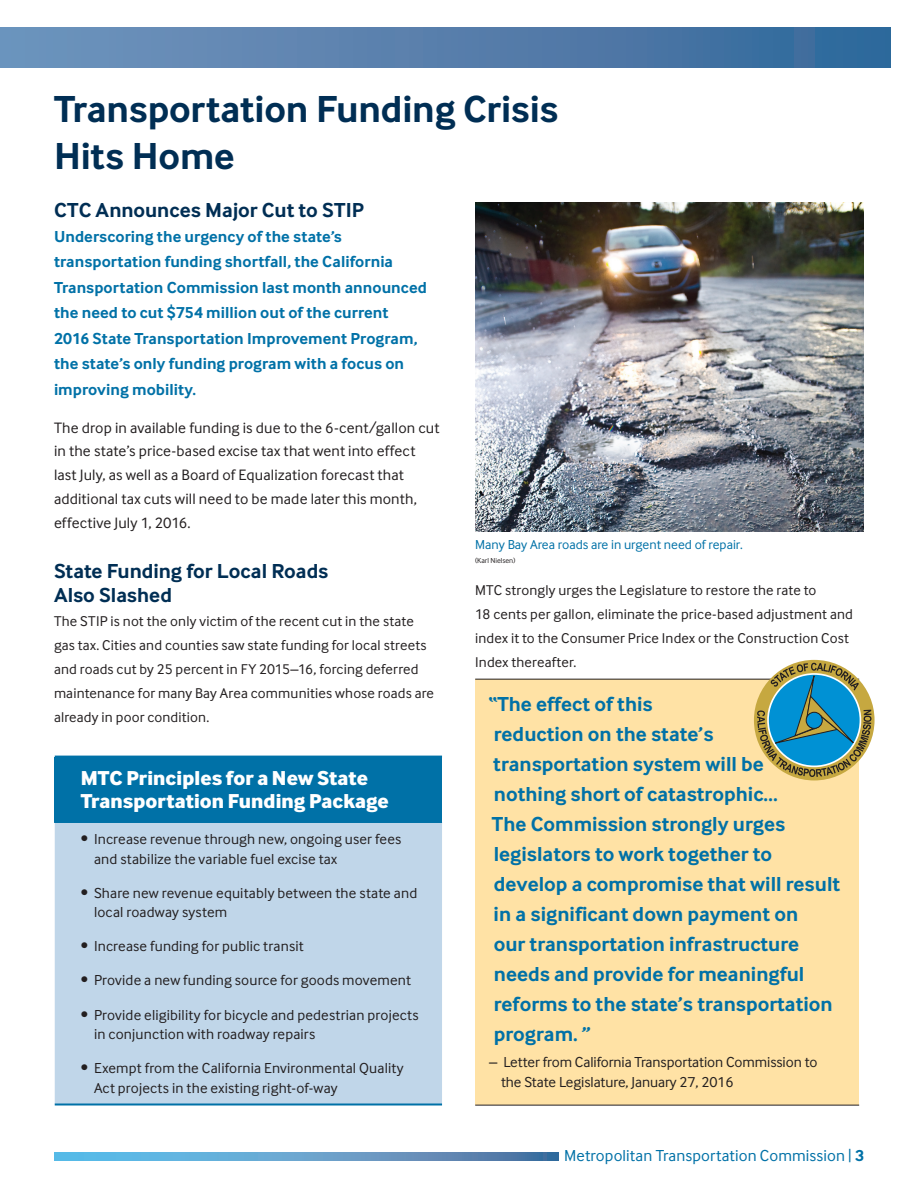
<style>
.page{position:relative;width:918px;height:1188px;background:#fff}
.page>*{position:absolute;margin:0;border:0;box-sizing:border-box;transform-origin:0 0}
.t1{font:700 39px/46.8px "Inter Face";letter-spacing:-.005em;color:#002e54}
.t2{font:700 21px/30px "Inter Face";color:#0071a7}
.t3{font:700 21px/24px "Inter Face";letter-spacing:-.005em;color:#002e54}
.t4{font:800 20.85px/24px "Inter Face";color:#fff}
.t5{font:700 16.5px/25.5px "Inter Face";color:#0071a7}
.t6{font:16.5px "Inter Face";letter-spacing:.005em;color:#0071a7}
.t7{font:15.6px/24px "Inter Face";letter-spacing:.01em;color:#231f20}
.t8{font:15px/19.5px "Inter Face";letter-spacing:.01em;color:#231f20}
.t9{font:14.7px/24px "Inter Face";letter-spacing:.01em;color:#231f20}
.t10{font:13.5px "Inter Face";color:#0071a7}
.t11{font:7.5px "Inter Face";color:#231f20}
.s1{font-weight:700}
</style>
<div class="page">
<svg style="left:54px;top:1152px;width:504px;height:9px;background:#5f9ec9"></svg>
<div style="left:0;top:27px;width:891px;height:41px;background:linear-gradient(to right,#7395bd,#35689a)"></div>
<div style="left:475px;top:679px;width:384px;height:426px;background:#ffe2a5"></div>
<hr style="left:475px;top:679px;width:384px;height:1px;background:#231f20">
<hr style="left:475px;top:1105px;width:384px;height:1px;background:#231f20">
<div style="left:754px;top:660px;width:121px;height:120px;background:#c6a840;border-radius:50%"></div>
<svg style="left:757px;top:663px;width:115px;height:114px"></svg>
<div style="left:55px;top:757px;width:387px;height:65px;background:#0071a7"></div>
<div style="left:55px;top:823px;width:387px;height:281px;background:#c0d6e9"></div>
<hr style="left:55px;top:1104px;width:387px;height:2px;background:#0071a7">
<hr style="left:55px;top:822px;width:387px;height:1px;background:#0071a7">
<hr style="left:55px;top:756px;width:387px;height:2px;background:#0071a7">
<img style="left:475px;top:202px;width:389px;height:329px">
<h1 class="t1" style="left:54px;top:86px;width:506px">Transportation Funding Crisis<br>Hits Home</h1>
<h2 class="t3" style="left:54px;top:197px;width:312px">CTC Announces Major Cut to STIP</h2>
<p class="t5" style="left:54px;top:224px;width:375px">Underscoring the urgency of the state’s transportation funding shortfall, the California Transportation Commission last month announced the need to cut $754 million out of the current 2016 State Transportation Improvement Program, the state’s only funding program with a focus on improving mobility.</p>
<p class="t7" style="left:54px;top:415px;width:387px">The drop in available funding is due to the 6-cent/gallon cut in the state’s price-based excise tax that went into effect last July, as well as a Board of Equalization forecast that additional tax cuts will need to be made later this month, effective July 1, 2016.</p>
<h2 class="t3" style="left:54px;top:559px;width:276px">State Funding for Local Roads<br>Also Slashed</h2>
<p class="t9" style="left:54px;top:609px;width:382px">The STIP is not the only victim of the recent cut in the state gas tax. Cities and counties saw state funding for local streets and roads cut by 25 percent in FY 2015–16, forcing deferred maintenance for many Bay Area communities whose roads are already in poor condition.</p>
<h3 class="t4" style="left:81px;top:765px;width:310px">MTC Principles for a New State<br>Transportation Funding Package</h3>
<p class="t8" style="left:94px;top:830px;width:309px;text-indent:-13px">• Increase revenue through new, ongoing user fees and stabilize the variable fuel excise tax</p>
<p class="t8" style="left:94px;top:883px;width:325px;text-indent:-13px">• Share new revenue equitably between the state and local roadway system</p>
<p class="t8" style="left:81px;top:937px;width:224px">• Increase funding for public transit</p>
<p class="t8" style="left:81px;top:971px;width:332px">• Provide a new funding source for goods movement</p>
<p class="t8" style="left:94px;top:1005px;width:326px;text-indent:-13px">• Provide eligibility for bicycle and pedestrian projects in conjunction with roadway repairs</p>
<p class="t8" style="left:94px;top:1058px;width:311px;text-indent:-13px">• Exempt from the California Environmental Quality<br>Act projects in the existing right-of-way</p>
<p class="t10" style="left:475px;top:537px;width:269px">Many Bay Area roads are in urgent need of repair.</p>
<p class="t11" style="left:475px;top:556px;width:42px">(Karl Nielsen)</p>
<p class="t9" style="left:475px;top:578px;width:379px">MTC strongly urges the Legislature to restore the rate to<br>18 cents per gallon, eliminate the price-based adjustment and index it to the Consumer Price Index or the Construction Cost Index thereafter.</p>
<p class="t2" style="left:489px;top:689px;width:353px">“The effect of this<br>reduction on the state’s transportation system will be<br>nothing short of catastrophic…<br>The Commission strongly urges legislators to work together to develop a compromise that will result in a significant down payment on<br>our transportation infrastructure needs and provide for meaningful reforms to the state’s transportation program. ”</p>
<p class="t8" style="left:501px;top:1051px;width:318px;line-height:20.5px;text-indent:-12px">– Letter from California Transportation Commission to the State Legislature, January 27, 2016</p>
<p class="t6" style="left:564px;top:1146px;width:301px">Metropolitan Transportation Commission | <span class="s1">3</span></p>
</div>
